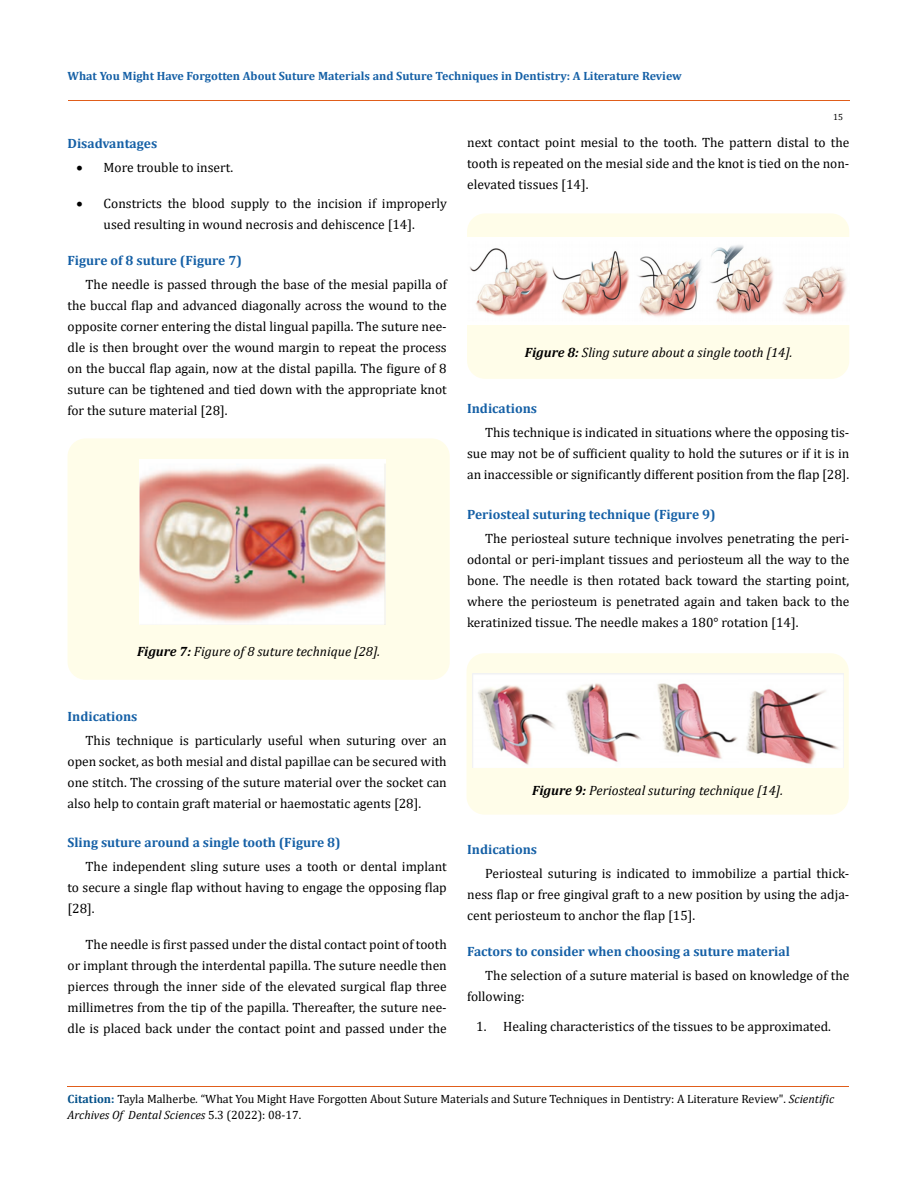
<style>
.page{position:relative;width:917px;height:1188px;background:#fff}
.page>*{position:absolute;margin:0;border:0;box-sizing:border-box;transform-origin:0 0}
.t1{font:13.5px/21px "Cambria";color:#000;text-align:justify}
.t2{font:700 13.5px "Cambria";color:#1560a6}
.t3{font:italic 13.5px "Cambria";color:#000}
.t4{font:12px/16.5px "Cambria";color:#000}
.t5{font:700 12px "Cambria";color:#1560a6}
.t6{font:9px "Cambria";color:#000}
.s1{font-weight:700}
.s2{font-weight:700;color:#035089}
.s3{font-style:italic}
</style>
<div class="page">
<hr style="left:68px;top:101px;width:781px;height:1px;background:#e05d1a">
<div style="left:68px;top:438px;width:382px;height:242px;background:#fffde9;border-radius:18px"></div>
<img style="left:140px;top:459px;width:245px;height:165px">
<div style="left:467px;top:213px;width:382px;height:166px;background:#fffde9;border-radius:18px"></div>
<img style="left:467px;top:237px;width:382px;height:87px">
<div style="left:466px;top:653px;width:382px;height:162px;background:#fffde9;border-radius:18px"></div>
<img style="left:472px;top:673px;width:371px;height:95px">
<hr style="left:67px;top:1087px;width:782px;height:1px;background:#e05d1a">
<p class="t5" style="left:68px;top:68px;width:616px">What You Might Have Forgotten About Suture Materials and Suture Techniques in Dentistry: A Literature Review</p>
<p class="t6" style="left:833px;top:112px;width:11px">15</p>
<p class="t2" style="left:68px;top:134px;width:91px">Disadvantages</p>
<p class="t1" style="left:77px;top:157px;width:158px">• More trouble to insert.</p>
<p class="t1" style="left:77px;top:193px;width:372px;text-align:center">• Constricts the blood supply to the incision if improperly used resulting in wound necrosis and dehiscence [14].</p>
<p class="t2" style="left:68px;top:251px;width:176px">Figure of 8 suture (Figure 7)</p>
<p class="t1" style="left:68px;top:274px;width:381px;text-indent:18px">The needle is passed through the base of the mesial papilla of the buccal flap and advanced diagonally across the wound to the opposite corner entering the distal lingual papilla. The suture nee&shy;dle is then brought over the wound margin to repeat the process on the buccal flap again, now at the distal papilla. The figure of 8 suture can be tightened and tied down with the appropriate knot for the suture material [28].</p>
<p class="t3" style="left:137px;top:642px;width:245px"><span class="s1">Figure 7:</span> Figure of 8 suture technique [28].</p>
<p class="t1" style="left:467px;top:131px;width:384px">next contact point mesial to the tooth. The pattern distal to the tooth is repeated on the mesial side and the knot is tied on the non&shy;elevated tissues [14].</p>
<p class="t3" style="left:525px;top:343px;width:269px"><span class="s1">Figure 8:</span> Sling suture about a single tooth [14].</p>
<p class="t2" style="left:467px;top:399px;width:71px">Indications</p>
<p class="t1" style="left:467px;top:422px;width:384px;text-indent:18px">This technique is indicated in situations where the opposing tis&shy;sue may not be of sufficient quality to hold the sutures or if it is in an inaccessible or significantly different position from the flap [28].</p>
<p class="t2" style="left:467px;top:504px;width:250px">Periosteal suturing technique (Figure 9)</p>
<p class="t1" style="left:467px;top:527px;width:384px;text-indent:18px">The periosteal suture technique involves penetrating the peri&shy;odontal or peri-implant tissues and periosteum all the way to the bone. The needle is then rotated back toward the starting point, where the periosteum is penetrated again and taken back to the keratinized tissue. The needle makes a 180° rotation [14].</p>
<p class="t2" style="left:68px;top:706px;width:71px">Indications</p>
<p class="t1" style="left:68px;top:729px;width:381px;text-indent:18px">This technique is particularly useful when suturing over an open socket, as both mesial and distal papillae can be secured with one stitch. The crossing of the suture material over the socket can also help to contain graft material or haemostatic agents [28].</p>
<p class="t2" style="left:68px;top:833px;width:275px">Sling suture around a single tooth (Figure 8)</p>
<p class="t1" style="left:68px;top:856px;width:381px;text-indent:18px">The independent sling suture uses a tooth or dental implant to secure a single flap without having to engage the opposing flap [28].</p>
<p class="t1" style="left:68px;top:934px;width:381px;text-indent:18px">The needle is first passed under the distal contact point of tooth or implant through the interdental papilla. The suture needle then pierces through the inner side of the elevated surgical flap three millimetres from the tip of the papilla. Thereafter, the suture nee&shy;dle is placed back under the contact point and passed under the</p>
<p class="t3" style="left:532px;top:780px;width:252px"><span class="s1">Figure 9:</span> Periosteal suturing technique [14].</p>
<p class="t2" style="left:467px;top:840px;width:71px">Indications</p>
<p class="t1" style="left:467px;top:863px;width:384px;text-indent:18px">Periosteal suturing is indicated to immobilize a partial thick&shy;ness flap or free gingival graft to a new position by using the adja&shy;cent periosteum to anchor the flap [15].</p>
<p class="t2" style="left:467px;top:942px;width:324px">Factors to consider when choosing a suture material</p>
<p class="t1" style="left:467px;top:965px;width:384px;text-indent:18px">The selection of a suture material is based on knowledge of the following:</p>
<p class="t1" style="left:476px;top:1016px;width:356px">1. Healing characteristics of the tissues to be approximated.</p>
<p class="t4" style="left:67px;top:1090px;width:768px"><span class="s2">Citation:</span> Tayla Malherbe<span class="s3">.</span> “What You Might Have Forgotten About Suture Materials and Suture Techniques in Dentistry: A Literature Review". <span class="s3">Scientific<br>Archives Of Dental Sciences</span> 5.3 (2022): 08-17.</p>
</div>
